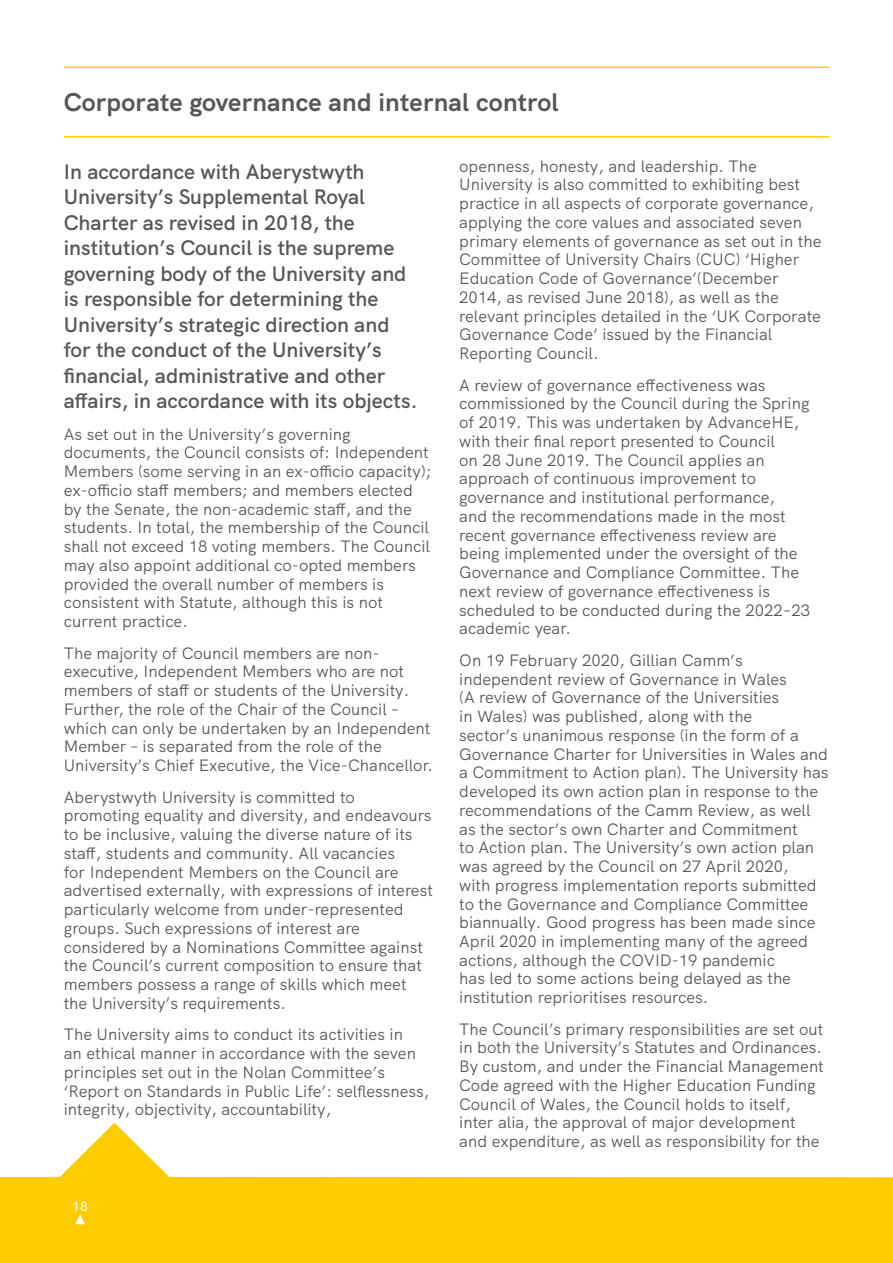
<style>
.page{position:relative;width:893px;height:1263px;background:#fff}
.page>*{position:absolute;margin:0;border:0;box-sizing:border-box;transform-origin:0 0}
.t1{font:700 25.5px "HK Grotesk";letter-spacing:.01em;color:#575756}
.t2{font:600 21px/25.5px "HK Grotesk";color:#575756}
.t3{font:16.5px/18.8px "HK Grotesk";color:#575756}
.t4{font:500 13.5px "HK Grotesk";color:#fff}
</style>
<div class="page">
<svg style="left:0;top:1123px;width:893px;height:140px;fill:#fc0"></svg>
<svg style="left:75px;top:1214px;width:10px;height:20px"></svg>
<hr style="left:64px;top:67px;width:765px;height:1px;background:#fc0">
<hr style="left:64px;top:136px;width:765px;height:2px;background:#fc0">
<h1 class="t1" style="left:64px;top:82px;width:496px">Corporate governance and internal control</h1>
<p class="t2" style="left:64px;top:157px;width:355px">In accordance with Aberystwyth University’s Supplemental Royal Charter as revised in 2018, the institution’s Council is the supreme governing body of the University and is responsible for determining the University’s strategic direction and for the conduct of the University’s financial, administrative and other affairs, in accordance with its objects.</p>
<p class="t3" style="left:64px;top:423px;width:369px">As set out in the University’s governing documents, the Council consists of: Independent Members (some serving in an ex-officio capacity); ex-officio staff members; and members elected by the Senate, the non-academic staff, and the students. In total, the membership of the Council shall not exceed 18 voting members. The Council may also appoint additional co-opted members provided the overall number of members is consistent with Statute, although this is not current practice.</p>
<p class="t3" style="left:64px;top:642px;width:371px">The majority of Council members are non&shy;executive, Independent Members who are not members of staff or students of the University.<br>Further, the role of the Chair of the Council – which can only be undertaken by an Independent Member – is separated from the role of the University’s Chief Executive, the Vice-Chancellor.</p>
<p class="t3" style="left:64px;top:786px;width:371px">Aberystwyth University is committed to promoting equality and diversity, and endeavours to be inclusive, valuing the diverse nature of its staff, students and community. All vacancies<br>for Independent Members on the Council are advertised externally, with expressions of interest particularly welcome from under-represented groups. Such expressions of interest are considered by a Nominations Committee against the Council’s current composition to ensure that members possess a range of skills which meet the University’s requirements.</p>
<p class="t3" style="left:64px;top:1024px;width:367px">The University aims to conduct its activities in<br>an ethical manner in accordance with the seven principles set out in the Nolan Committee’s ‘Report on Standards in Public Life’: selflessness, integrity, objectivity, accountability,</p>
<p class="t4" style="left:72px;top:1195px;width:17px">18</p>
<p class="t4" style="left:72px;top:1205px;width:17px">18</p>
<p class="t3" style="left:459px;top:155px;width:364px">openness, honesty, and leadership. The University is also committed to exhibiting best practice in all aspects of corporate governance, applying the core values and associated seven primary elements of governance as set out in the Committee of University Chairs (CUC) ‘Higher Education Code of Governance’(December 2014, as revised June 2018), as well as the relevant principles detailed in the ‘UK Corporate Governance Code’ issued by the Financial Reporting Council.</p>
<p class="t3" style="left:459px;top:374px;width:353px">A review of governance effectiveness was commissioned by the Council during the Spring of 2019. This was undertaken by AdvanceHE, with their final report presented to Council<br>on 28 June 2019. The Council applies an approach of continuous improvement to governance and institutional performance,<br>and the recommendations made in the most recent governance effectiveness review are being implemented under the oversight of the Governance and Compliance Committee. The next review of governance effectiveness is scheduled to be conducted during the 2022–23 academic year.</p>
<p class="t3" style="left:459px;top:649px;width:371px">On 19 February 2020, Gillian Camm’s independent review of Governance in Wales<br>(A review of Governance of the Universities<br>in Wales) was published, along with the<br>sector’s unanimous response (in the form of a Governance Charter for Universities in Wales and a Commitment to Action plan). The University has developed its own action plan in response to the recommendations of the Camm Review, as well as the sector’s own Charter and Commitment<br>to Action plan. The University’s own action plan was agreed by the Council on 27 April 2020,<br>with progress implementation reports submitted to the Governance and Compliance Committee biannually. Good progress has been made since April 2020 in implementing many of the agreed actions, although the COVID-19 pandemic<br>has led to some actions being delayed as the institution reprioritises resources.</p>
<p class="t3" style="left:459px;top:1018px;width:366px">The Council’s primary responsibilities are set out in both the University’s Statutes and Ordinances.<br>By custom, and under the Financial Management Code agreed with the Higher Education Funding Council of Wales, the Council holds to itself, inter alia, the approval of major development and expenditure, as well as responsibility for the</p>
</div>
